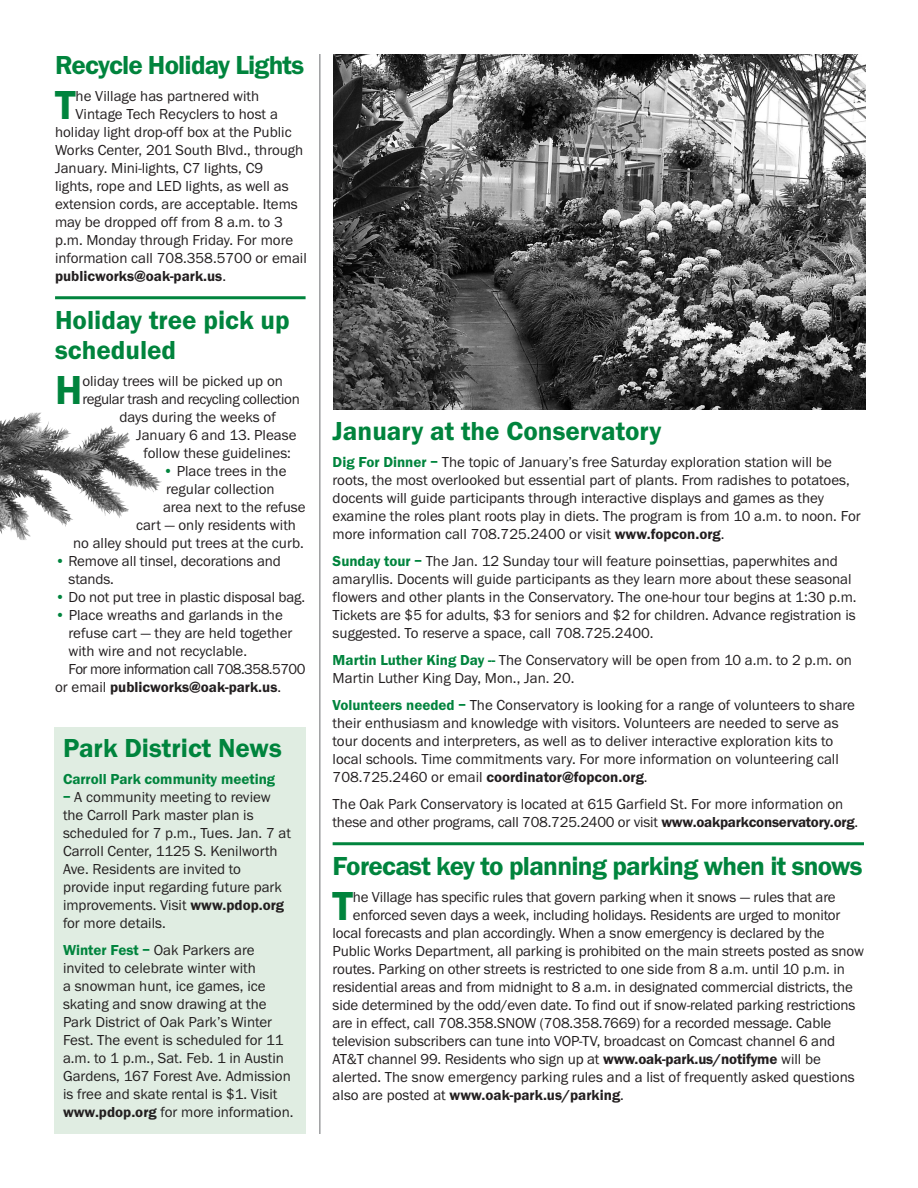
<style>
.page{position:relative;width:918px;height:1188px;background:#fff}
.page>*{position:absolute;margin:0;border:0;box-sizing:border-box;transform-origin:0 0}
.t1{font:600 42px "Franklin Gothic EF";color:#00843d}
.t2{font:600 27px/30px "Franklin Gothic EF";letter-spacing:-.01em;color:#00843d}
.t3{font:600 27px "Franklin Gothic EF";letter-spacing:-.03em;color:#00843d}
.t4{font:15px/18px "Franklin Gothic EF";color:#231f20}
.t5{font:600 15px "Franklin Gothic EF";color:#231f20}
.t6{font:15px "Franklin Gothic EF";letter-spacing:-.025em;color:#231f20}
.t7{font:15px "Franklin Gothic EF";letter-spacing:-.035em;color:#231f20}
.t8{font:600 15px "Franklin Gothic EF";color:#00843d}
.s1{font-weight:400}
.s2{color:#00843d}
.s3{font-weight:600;color:#00843d}
.s4{font-weight:600}
</style>
<div class="page">
<hr style="left:320px;top:54px;width:1px;height:1080px;background:#6c6d70">
<hr style="left:333px;top:842px;width:531px;height:3px;background:#00843d">
<img style="left:334px;top:54px;width:531px;height:356px">
<hr style="left:55px;top:296px;width:251px;height:3px;background:#00843d">
<div style="left:54px;top:728px;width:252px;height:406px;background:#e0ede2"></div>
<img style="left:0;top:413px;width:67px;height:127px">
<h2 class="t3" style="left:55px;top:50px;width:251px">Recycle Holiday Lights</h2>
<h1 class="t1" style="left:55px;top:81px;width:22px">T</h1>
<p class="t4" style="left:76px;top:88px;width:185px">he Village has partnered with</p>
<p class="t4" style="left:76px;top:106px;width:204px">Vintage Tech Recyclers to host a</p>
<p class="t4" style="left:55px;top:124px;width:238px">holiday light drop-off box at the Public</p>
<p class="t4" style="left:55px;top:142px;width:250px">Works Center, 201 South Blvd., through</p>
<p class="t4" style="left:55px;top:160px;width:210px">January. Mini-lights, C7 lights, C9</p>
<p class="t4" style="left:55px;top:178px;width:235px">lights, rope and LED lights, as well as</p>
<p class="t4" style="left:55px;top:196px;width:244px">extension cords, are acceptable. Items</p>
<p class="t4" style="left:55px;top:214px;width:229px">may be dropped off from 8 a.m. to 3</p>
<p class="t4" style="left:55px;top:232px;width:240px">p.m. Monday through Friday. For more</p>
<p class="t4" style="left:55px;top:250px;width:253px">information call 708.358.5700 or email</p>
<p class="t5" style="left:55px;top:268px;width:173px">publicworks@oak-park.us<span class="s1">.</span></p>
<h2 class="t2" style="left:55px;top:305px;width:236px">Holiday tree pick up scheduled</h2>
<h1 class="t1" style="left:55px;top:366px;width:29px">H</h1>
<p class="t4" style="left:82px;top:373px;width:202px">oliday trees will be picked up on</p>
<p class="t6" style="left:82px;top:391px;width:219px">regular trash and recycling collection</p>
<p class="t4" style="left:120px;top:409px;width:158px">days during the weeks of</p>
<p class="t4" style="left:136px;top:427px;width:162px">January 6 and 13. Please</p>
<p class="t4" style="left:144px;top:445px;width:149px">follow these guidelines:</p>
<p class="t4" style="left:163px;top:463px;width:125px"><span class="s2">•</span> Place trees in the</p>
<p class="t4" style="left:166px;top:481px;width:110px">regular collection</p>
<p class="t4" style="left:163px;top:499px;width:144px">area next to the refuse</p>
<p class="t4" style="left:136px;top:517px;width:161px">cart — only residents with</p>
<p class="t4" style="left:73px;top:535px;width:232px">no alley should put trees at the curb.</p>
<p class="t4" style="left:69px;top:553px;width:214px;text-indent:-14px"><span class="s2">•</span> Remove all tinsel, decorations and stands.</p>
<p class="t4" style="left:55px;top:589px;width:252px"><span class="s2">•</span> Do not put tree in plastic disposal bag.</p>
<p class="t4" style="left:55px;top:607px;width:229px"><span class="s2">•</span> Place wreaths and garlands in the</p>
<p class="t4" style="left:69px;top:625px;width:225px">refuse cart — they are held together</p>
<p class="t4" style="left:69px;top:643px;width:180px">with wire and not recyclable.</p>
<p class="t7" style="left:69px;top:661px;width:239px">For more information call 708.358.5700</p>
<p class="t5" style="left:55px;top:679px;width:228px"><span class="s1">or email</span> publicworks@oak-park.us<span class="s1">.</span></p>
<h2 class="t2" style="left:63px;top:733px;width:220px">Park District News</h2>
<p class="t8" style="left:63px;top:771px;width:214px">Carroll Park community meeting</p>
<p class="t4" style="left:63px;top:788px;width:230px"><span class="s3">–</span> A community meeting to review the Carroll Park master plan is scheduled for 7 p.m., Tues. Jan. 7 at<br>Carroll Center, 1125 S. Kenilworth<br>Ave. Residents are invited to provide input regarding future park improvements. Visit <span class="s4">www.pdop.org </span>for more details.</p>
<p class="t4" style="left:63px;top:941px;width:232px"><span class="s3">Winter Fest –</span> Oak Parkers are invited to celebrate winter with<br>a snowman hunt, ice games, ice skating and snow drawing at the Park District of Oak Park’s Winter Fest. The event is scheduled for 11 a.m. to 1 p.m., Sat. Feb. 1 in Austin Gardens, 167 Forest Ave. Admission is free and skate rental is $1. Visit <span class="s4">www.pdop.org</span> for more information.</p>
<h2 class="t2" style="left:333px;top:416px;width:330px">January at the Conservatory</h2>
<p class="t4" style="left:333px;top:454px;width:530px"><span class="s3">Dig For Dinner –</span> The topic of January’s free Saturday exploration station will be roots, the most overlooked but essential part of plants. From radishes to potatoes, docents will guide participants through interactive displays and games as they examine the roles plant roots play in diets. The program is from 10 a.m. to noon. For more information call 708.725.2400 or visit <span class="s4">www.fopcon.org</span>.</p>
<p class="t4" style="left:333px;top:553px;width:526px"><span class="s3">Sunday tour –</span> The Jan. 12 Sunday tour will feature poinsettias, paperwhites and amaryllis. Docents will guide participants as they learn more about these seasonal flowers and other plants in the Conservatory. The one-hour tour begins at 1:30 p.m.<br>Tickets are $5 for adults, $3 for seniors and $2 for children. Advance registration is suggested. To reserve a space, call 708.725.2400.</p>
<p class="t4" style="left:333px;top:652px;width:521px"><span class="s3">Martin Luther King Day --</span> The Conservatory will be open from 10 a.m. to 2 p.m. on<br>Martin Luther King Day, Mon., Jan. 20.</p>
<p class="t4" style="left:333px;top:697px;width:524px"><span class="s3">Volunteers needed –</span> The Conservatory is looking for a range of volunteers to share their enthusiasm and knowledge with visitors. Volunteers are needed to serve as tour docents and interpreters, as well as to deliver interactive exploration kits to local schools. Time commitments vary. For more information on volunteering call 708.725.2460 or email <span class="s4">coordinator@fopcon.org</span>.</p>
<p class="t4" style="left:333px;top:796px;width:527px">The Oak Park Conservatory is located at 615 Garfield St. For more information on these and other programs, call 708.725.2400 or visit <span class="s4">www.oakparkconservatory.org</span>.</p>
<h2 class="t2" style="left:333px;top:851px;width:532px">Forecast key to planning parking when it snows</h2>
<h1 class="t1" style="left:333px;top:882px;width:22px">T</h1>
<p class="t4" style="left:353px;top:889px;width:484px">he Village has specific rules that govern parking when it snows — rules that are</p>
<p class="t4" style="left:353px;top:907px;width:489px">enforced seven days a week, including holidays. Residents are urged to monitor</p>
<p class="t4" style="left:333px;top:925px;width:494px">local forecasts and plan accordingly. When a snow emergency is declared by the</p>
<p class="t4" style="left:333px;top:943px;width:533px">Public Works Department, all parking is prohibited on the main streets posted as snow</p>
<p class="t4" style="left:333px;top:961px;width:514px">routes. Parking on other streets is restricted to one side from 8 a.m. until 10 p.m. in</p>
<p class="t4" style="left:333px;top:979px;width:522px">residential areas and from midnight to 8 a.m. in designated commercial districts, the</p>
<p class="t4" style="left:333px;top:997px;width:524px">side determined by the odd/even date. To find out if snow-related parking restrictions</p>
<p class="t4" style="left:333px;top:1015px;width:500px">are in effect, call 708.358.SNOW (708.358.7669) for a recorded message. Cable</p>
<p class="t4" style="left:333px;top:1033px;width:504px">television subscribers can tune into VOP-TV, broadcast on Comcast channel 6 and</p>
<p class="t4" style="left:333px;top:1051px;width:490px">AT&amp;T channel 99. Residents who sign up at <span class="s4">www.oak-park.us/notifyme</span> will be</p>
<p class="t4" style="left:333px;top:1069px;width:524px">alerted. The snow emergency parking rules and a list of frequently asked questions</p>
<p class="t5" style="left:333px;top:1087px;width:293px"><span class="s1">also are posted at</span> www.oak-park.us/parking<span class="s1">.</span></p>
</div>
